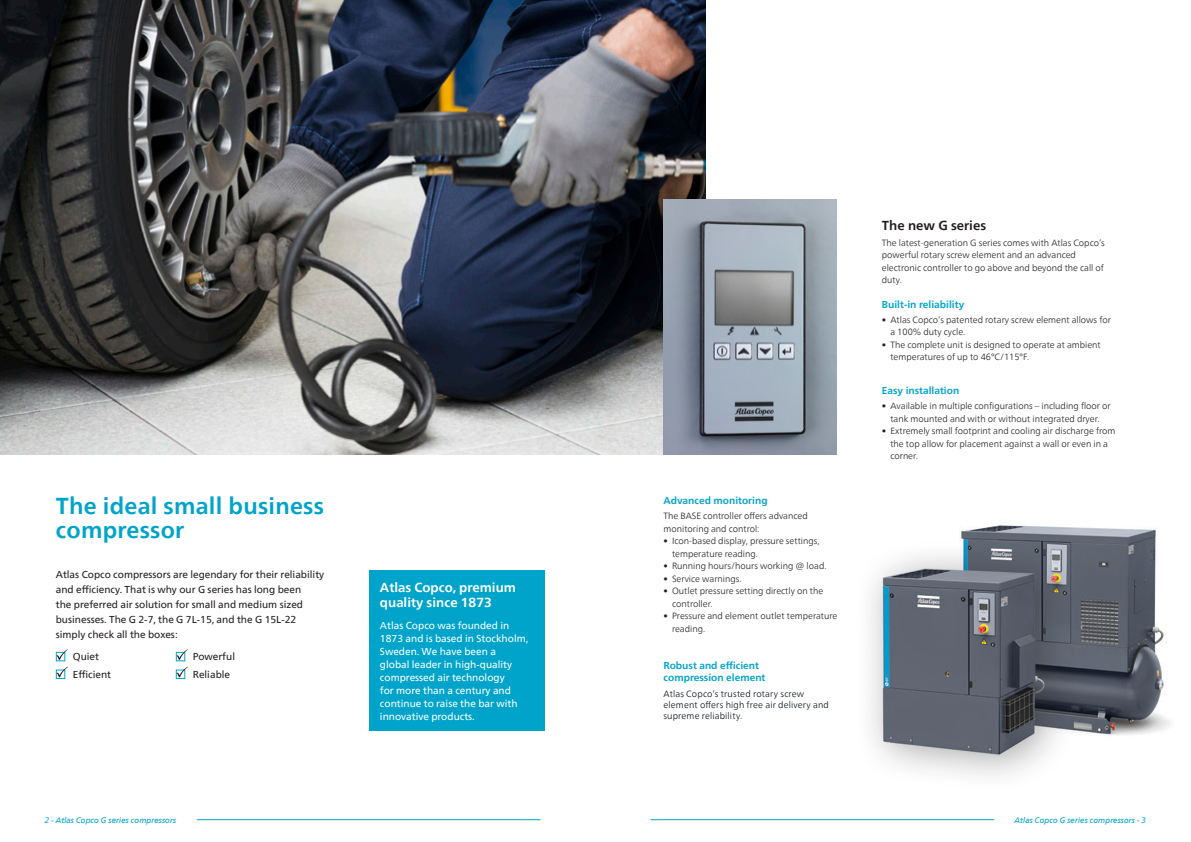
<style>
.page{position:relative;width:1191px;height:842px;background:#fff}
.page>*{position:absolute;margin:0;border:0;box-sizing:border-box;transform-origin:0 0}
.t1{font:700 23px/24px "Neue Frutiger World";letter-spacing:.01em;color:#00a4ca}
.t2{font:700 13px/15.6px "Neue Frutiger World";color:#fff}
.t3{font:700 13px "Neue Frutiger World";color:#231f20}
.t4{font:10px/15px "Neue Frutiger World";color:#231f20}
.t5{font:10px/13px "Neue Frutiger World";color:#fff}
.t6{font:700 10px/12px "Neue Frutiger World";color:#00a4ca}
.t7{font:300 9px/12.5px "Neue Frutiger World";color:#231f20}
.t8{font:300 9px/10.8px "Neue Frutiger World";letter-spacing:.015em;color:#080e15}
.t9{font:italic 8px "Neue Frutiger World";color:#00a4ca}
</style>
<div class="page">
<hr style="left:197px;top:819px;width:343px;height:1px;background:#00a4ca">
<hr style="left:650px;top:819px;width:344px;height:1px;background:#00a4ca">
<img style="left:0;top:0;width:705px;height:454px">
<img style="left:663px;top:200px;width:173px;height:254px">
<div style="left:369px;top:570px;width:175px;height:161px;background:#00a4ca"></div>
<img style="left:959px;top:522px;width:212px;height:213px">
<div style="left:853px;top:538px;width:229px;height:255px;background:#231f20;opacity:.4"></div>
<img style="left:853px;top:538px;width:223px;height:249px">
<div style="left:176px;top:652px;width:9px;height:9px;border:1px solid #00a4ca"></div>
<div style="left:176px;top:669px;width:9px;height:10px;border:1px solid #00a4ca"></div>
<svg style="left:176px;top:649px;width:12px;height:11px"></svg>
<svg style="left:176px;top:667px;width:12px;height:11px"></svg>
<div style="left:56px;top:652px;width:9px;height:9px;border:1px solid #00a4ca"></div>
<div style="left:56px;top:669px;width:9px;height:10px;border:1px solid #00a4ca"></div>
<svg style="left:56px;top:649px;width:12px;height:11px"></svg>
<svg style="left:56px;top:667px;width:12px;height:11px"></svg>
<h1 class="t1" style="left:56px;top:493px;width:270px">The ideal small business compressor</h1>
<p class="t4" style="left:56px;top:567px;width:270px">Atlas Copco compressors are legendary for their reliability and efficiency. That is why our G series has long been<br>the preferred air solution for small and medium sized businesses. The G 2-7, the G 7L-15, and the G 15L-22 simply check all the boxes:</p>
<p class="t4" style="left:193px;top:648px;width:44px;line-height:17.7px">Powerful<br>Reliable</p>
<p class="t4" style="left:73px;top:648px;width:40px;line-height:17.7px">Quiet<br>Efficient</p>
<h2 class="t2" style="left:380px;top:579px;width:137px">Atlas Copco, premium quality since 1873</h2>
<p class="t5" style="left:380px;top:619px;width:150px">Atlas Copco was founded in<br>1873 and is based in Stockholm,<br>Sweden. We have been a<br>global leader in high-quality compressed air technology<br>for more than a century and continue to raise the bar with innovative products.</p>
<p class="t6" style="left:663px;top:494px;width:106px">Advanced monitoring</p>
<p class="t7" style="left:663px;top:510px;width:146px">The BASE controller offers advanced monitoring and control:</p>
<p class="t7" style="left:672px;top:535px;width:149px;text-indent:-9px">• Icon-based display, pressure settings, temperature reading.</p>
<p class="t7" style="left:663px;top:560px;width:164px">• Running hours/hours working @ load.</p>
<p class="t7" style="left:663px;top:572px;width:79px">• Service warnings.</p>
<p class="t7" style="left:672px;top:585px;width:153px;text-indent:-9px">• Outlet pressure setting directly on the controller.</p>
<p class="t7" style="left:672px;top:610px;width:167px;text-indent:-9px">• Pressure and element outlet temperature reading.</p>
<p class="t6" style="left:663px;top:659px;width:103px">Robust and efficient compression element</p>
<p class="t8" style="left:663px;top:689px;width:167px">Atlas Copco’s trusted rotary screw element offers high free air delivery and supreme reliability.</p>
<h2 class="t3" style="left:882px;top:214px;width:106px">The new G series</h2>
<p class="t7" style="left:882px;top:236px;width:224px">The latest-generation G series comes with Atlas Copco’s powerful rotary screw element and an advanced electronic controller to go above and beyond the call of duty.</p>
<p class="t6" style="left:882px;top:298px;width:84px">Built-in reliability</p>
<p class="t7" style="left:890px;top:314px;width:222px;text-indent:-9px">• Atlas Copco’s patented rotary screw element allows for a 100% duty cycle.</p>
<p class="t7" style="left:890px;top:339px;width:212px;text-indent:-9px">• The complete unit is designed to operate at ambient temperatures of up to 46°C/115°F.</p>
<p class="t6" style="left:882px;top:384px;width:79px">Easy installation</p>
<p class="t7" style="left:882px;top:400px;width:230px;text-align:center">• Available in multiple configurations – including floor or tank mounted and with or without integrated dryer.</p>
<p class="t7" style="left:890px;top:425px;width:226px;text-indent:-9px">• Extremely small footprint and cooling air discharge from the top allow for placement against a wall or even in a corner.</p>
<p class="t9" style="left:45px;top:813px;width:133px">2 - Atlas Copco G series compressors</p>
<p class="t9" style="left:1014px;top:813px;width:133px">Atlas Copco G series compressors - 3</p>
</div>
